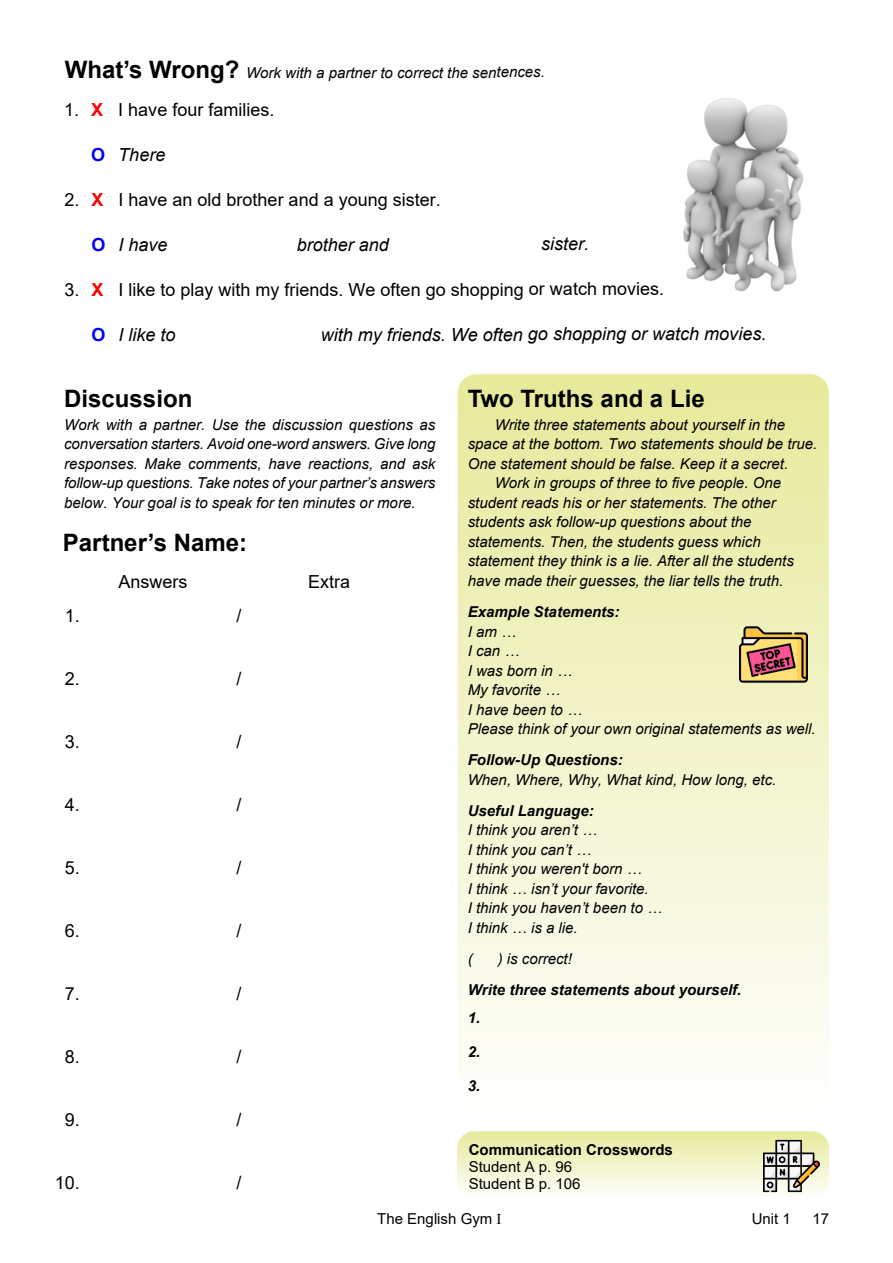
<style>
.page{position:relative;width:893px;height:1263px;background:#fff}
.page>*{position:absolute;margin:0;border:0;box-sizing:border-box;transform-origin:0 0}
.t1{font:700 24px "Arial";color:#000}
.t2{font:18px "Arial";color:#000}
.t3{font:italic 18px "Arial";color:#000}
.t4{font:italic 15px/19.5px "Arial";color:#000}
.t5{font:italic 700 15px/27.3px "Arial";color:#000}
.t6{font:15px/17.2px "Arial";color:#000}
.t7{font:700 15px "Arial";color:#000}
.s1{font-weight:700;font-style:normal;font-size:24px}
.s2{font-weight:700;color:#f00}
.s3{font-weight:700;font-style:normal;color:#00f}
.s4{font-family:"Times New Roman"}
</style>
<div class="page">
<img style="left:457px;top:374px;width:372px;height:673px">
<img style="left:740px;top:621px;width:68px;height:68px">
<img style="left:458px;top:1131px;width:371px;height:61px">
<img style="left:763px;top:1138px;width:56px;height:55px">
<img style="left:683px;top:98px;width:121px;height:194px">
<p class="t4" style="left:65px;top:64px;width:482px"><span class="s1">What’s Wrong?</span> Work with a partner to correct the sentences.</p>
<p class="t2" style="left:64px;top:103px;width:212px">1. <span class="s2">X</span> I have four families.</p>
<p class="t3" style="left:91px;top:148px;width:76px"><span class="s3">O</span> There</p>
<p class="t2" style="left:64px;top:193px;width:378px">2. <span class="s2">X</span> I have an old brother and a young sister.</p>
<p class="t3" style="left:91px;top:238px;width:78px"><span class="s3">O</span> I have</p>
<p class="t3" style="left:297px;top:238px;width:94px">brother and</p>
<p class="t3" style="left:541px;top:237px;width:50px">sister.</p>
<p class="t2" style="left:64px;top:283px;width:601px">3. <span class="s2">X</span> I like to play with my friends. We often go shopping or watch movies.</p>
<p class="t3" style="left:91px;top:328px;width:86px"><span class="s3">O</span> I like to</p>
<p class="t3" style="left:321px;top:327px;width:447px">with my friends. We often go shopping or watch movies.</p>
<h1 class="t1" style="left:64px;top:389px;width:130px">Discussion</h1>
<p class="t4" style="left:64px;top:416px;width:373px;text-align:justify">Work with a partner. Use the discussion questions as conversation starters. Avoid one-word answers. Give long responses. Make comments, have reactions, and ask follow-up questions. Take notes of your partner’s answers below. Your goal is to speak for ten minutes or more.</p>
<h1 class="t1" style="left:63px;top:534px;width:186px">Partner’s Name:</h1>
<p class="t2" style="left:119px;top:575px;width:71px">Answers</p>
<p class="t2" style="left:65px;top:609px;width:17px">1.</p>
<p class="t2" style="left:236px;top:609px;width:7px">/</p>
<p class="t2" style="left:65px;top:672px;width:17px">2.</p>
<p class="t2" style="left:236px;top:672px;width:7px">/</p>
<p class="t2" style="left:65px;top:735px;width:17px">3.</p>
<p class="t2" style="left:236px;top:735px;width:7px">/</p>
<p class="t2" style="left:65px;top:798px;width:17px">4.</p>
<p class="t2" style="left:236px;top:798px;width:7px">/</p>
<p class="t2" style="left:65px;top:861px;width:17px">5.</p>
<p class="t2" style="left:236px;top:861px;width:7px">/</p>
<p class="t2" style="left:65px;top:924px;width:17px">6.</p>
<p class="t2" style="left:236px;top:924px;width:7px">/</p>
<p class="t2" style="left:65px;top:987px;width:17px">7.</p>
<p class="t2" style="left:236px;top:987px;width:7px">/</p>
<p class="t2" style="left:65px;top:1050px;width:17px">8.</p>
<p class="t2" style="left:236px;top:1050px;width:7px">/</p>
<p class="t2" style="left:65px;top:1113px;width:17px">9.</p>
<p class="t2" style="left:236px;top:1113px;width:7px">/</p>
<p class="t2" style="left:55px;top:1176px;width:27px">10.</p>
<p class="t2" style="left:236px;top:1176px;width:7px">/</p>
<p class="t2" style="left:308px;top:575px;width:44px">Extra</p>
<h1 class="t1" style="left:468px;top:389px;width:238px">Two Truths and a Lie</h1>
<p class="t4" style="left:495px;top:416px;width:292px">Write three statements about yourself in the</p>
<p class="t4" style="left:468px;top:436px;width:351px">space at the bottom. Two statements should be true.</p>
<p class="t4" style="left:468px;top:455px;width:322px">One statement should be false. Keep it a secret.</p>
<p class="t4" style="left:495px;top:475px;width:288px">Work in groups of three to five people. One</p>
<p class="t4" style="left:468px;top:494px;width:310px">student reads his or her statements. The other</p>
<p class="t4" style="left:468px;top:514px;width:285px">students ask follow-up questions about the</p>
<p class="t4" style="left:468px;top:533px;width:294px">statements. Then, the students guess which</p>
<p class="t4" style="left:468px;top:553px;width:328px">statement they think is a lie. After all the students</p>
<p class="t4" style="left:468px;top:572px;width:317px">have made their guesses, the liar tells the truth.</p>
<p class="t5" style="left:468px;top:599px;width:153px">Example Statements:</p>
<p class="t4" style="left:468px;top:623px;width:349px">I am …<br>I can …<br>I was born in …<br>My favorite …<br>I have been to …<br>Please think of your own original statements as well.</p>
<p class="t5" style="left:468px;top:748px;width:157px">Follow-Up Questions:</p>
<p class="t4" style="left:468px;top:771px;width:310px">When, Where, Why, What kind, How long, etc.</p>
<p class="t5" style="left:468px;top:798px;width:127px">Useful Language:</p>
<p class="t4" style="left:468px;top:822px;width:196px">I think you aren’t …<br>I think you can’t …<br>I think you weren't born …<br>I think … isn’t your favorite.<br>I think you haven’t been to …<br>I think … is a lie.</p>
<p class="t4" style="left:468px;top:950px;width:6px">(</p>
<p class="t4" style="left:498px;top:950px;width:76px">) is correct!</p>
<p class="t5" style="left:468px;top:978px;width:275px">Write three statements about yourself.<br>1.</p>
<p class="t5" style="left:468px;top:1039px;width:14px">2.</p>
<p class="t5" style="left:468px;top:1074px;width:14px">3.</p>
<p class="t7" style="left:469px;top:1144px;width:206px">Communication Crosswords</p>
<p class="t6" style="left:469px;top:1159px;width:113px">Student A p. 96<br>Student B p. 106</p>
<p class="t6" style="left:377px;top:1211px;width:126px">The English Gym <span class="s4">I</span></p>
<p class="t6" style="left:752px;top:1211px;width:41px">Unit 1</p>
<p class="t6" style="left:812px;top:1211px;width:18px">17</p>
</div>
